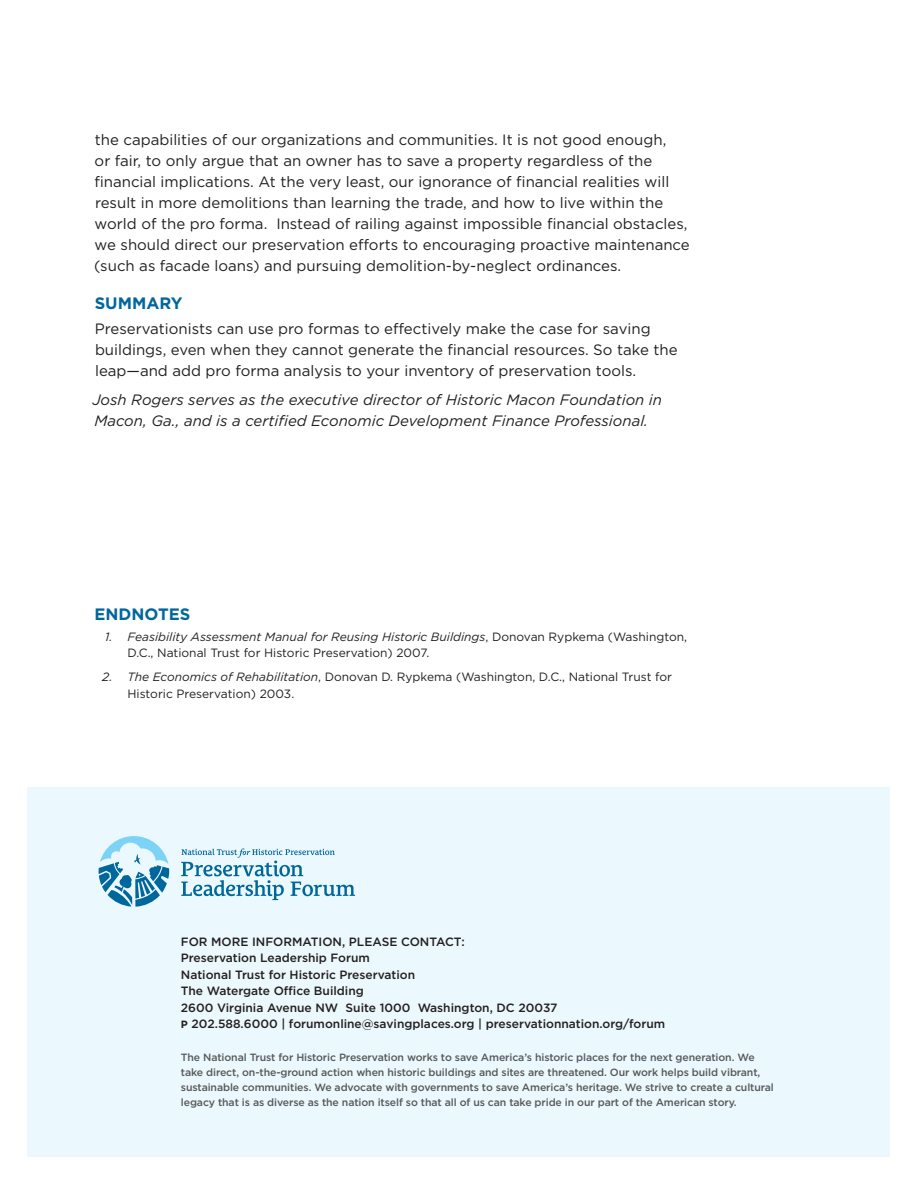
<style>
.page{position:relative;width:918px;height:1188px;background:#fff}
.page>*{position:absolute;margin:0;border:0;box-sizing:border-box;transform-origin:0 0}
.Subhead_A{font:700 16.5px "Gotham";color:#00679d}
.Body_Copy{font:15px/21px "Gotham";color:#231f20}
.Body_Copy-2{font:italic 15px/21px "Gotham";color:#231f20}
.For_More_Information{font:500 12px "Gotham";color:#231f20}
.Endnotes{font:12px/16.5px "Gotham";color:#231f20}
.Boilerplate{font:500 10.5px/15px "Gotham";letter-spacing:-.01em;color:#57585a}
.s1{font-style:italic}
.s2{font-weight:700;font-size:10.5px}
</style>
<div class="page">
<div style="left:27px;top:788px;width:862px;height:369px;background:#ebf8fd"></div>
<svg style="left:99px;top:836px;width:71px;height:71px"></svg>
<svg style="left:181px;top:848px;width:174px;height:52px"></svg>
<p class="Body_Copy" style="left:94px;top:129px;width:597px">the capabilities of our organizations and communities. It is not good enough,<br>or fair, to only argue that an owner has to save a property regardless of the financial implications. At the very least, our ignorance of financial realities will result in more demolitions than learning the trade, and how to live within the world of the pro forma. Instead of railing against impossible financial obstacles, we should direct our preservation efforts to encouraging proactive maintenance (such as facade loans) and pursuing demolition-by-neglect ordinances.</p>
<p class="Subhead_A" style="left:95px;top:292px;width:90px">SUMMARY</p>
<p class="Body_Copy" style="left:95px;top:318px;width:584px">Preservationists can use pro formas to effectively make the case for saving buildings, even when they cannot generate the financial resources. So take the leap—and add pro forma analysis to your inventory of preservation tools.</p>
<p class="Body_Copy-2" style="left:92px;top:389px;width:571px">Josh Rogers serves as the executive director of Historic Macon Foundation in<br>Macon, Ga., and is a certified Economic Development Finance Professional.</p>
<p class="Subhead_A" style="left:94px;top:603px;width:97px">ENDNOTES</p>
<p class="Endnotes" style="left:128px;top:628px;width:561px;text-indent:-22px"><span class="s1">1. Feasibility Assessment Manual for Reusing Historic Buildings</span>, Donovan Rypkema (Washington,<br>D.C., National Trust for Historic Preservation) 2007.</p>
<p class="Endnotes" style="left:128px;top:669px;width:546px;text-indent:-25px"><span class="s1">2. The Economics of Rehabilitation</span>, Donovan D. Rypkema (Washington, D.C., National Trust for<br>Historic Preservation) 2003.</p>
<p class="For_More_Information" style="left:181px;top:934px;width:285px">FOR MORE INFORMATION, PLEASE CONTACT:</p>
<p class="For_More_Information" style="left:181px;top:950px;width:191px">Preservation Leadership Forum</p>
<p class="For_More_Information" style="left:181px;top:967px;width:236px">National Trust for Historic Preservation</p>
<p class="For_More_Information" style="left:181px;top:983px;width:184px">The Watergate Office Building</p>
<p class="For_More_Information" style="left:181px;top:1000px;width:378px">2600 Virginia Avenue NW Suite 1000 Washington, DC 20037</p>
<p class="For_More_Information" style="left:181px;top:1016px;width:486px"><span class="s2">P</span> 202.588.6000 | forumonline@savingplaces.org | preservationnation.org/forum</p>
<p class="Boilerplate" style="left:181px;top:1050px;width:594px">The National Trust for Historic Preservation works to save America’s historic places for the next generation. We take direct, on-the-ground action when historic buildings and sites are threatened. Our work helps build vibrant, sustainable communities. We advocate with governments to save America’s heritage. We strive to create a cultural legacy that is as diverse as the nation itself so that all of us can take pride in our part of the American story.</p>
</div>
